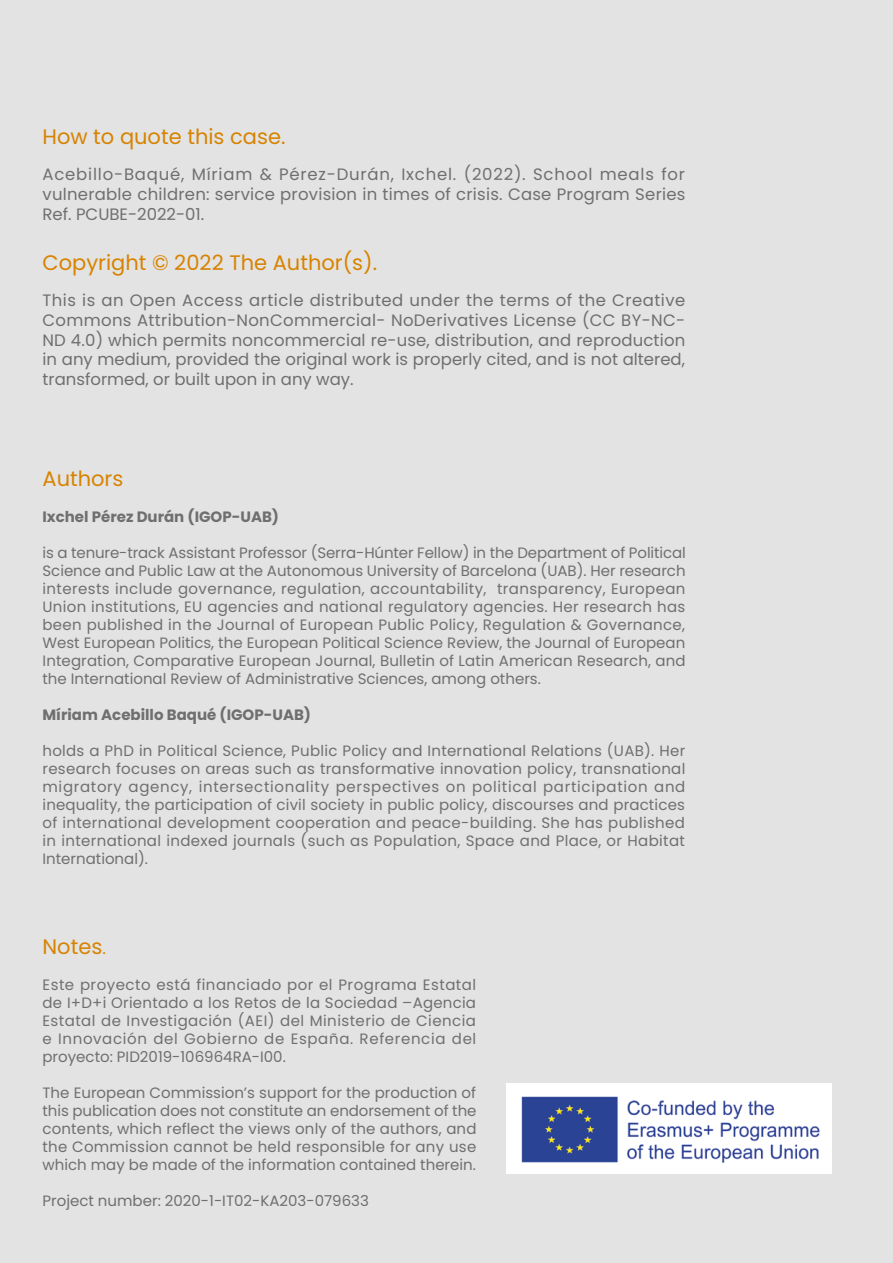
<style>
.page{position:relative;width:893px;height:1263px;background:#e3e3e3}
.page>*{position:absolute;margin:0;border:0;box-sizing:border-box;transform-origin:0 0}
.t1{font:21px "Poppins";color:#d78300}
.t2{font:16.5px/19.8px "Poppins";color:#706f6f;text-align:justify}
.t3{font:15px/18px "Poppins";color:#706f6f;text-align:justify}
.t4{font:700 15px "Poppins";color:#706f6f}
.s1{font-size:16.5px}
</style>
<div class="page">
<img style="left:506px;top:1083px;width:325px;height:90px">
<p class="t1" style="left:43px;top:124px;width:244px">How to quote this case.</p>
<p class="t2" style="left:43px;top:164px;width:644px">Acebillo-Baqué, Míriam &amp; Pérez-Durán, Ixchel. (2022). School meals for vulnerable children: service provision in times of crisis. Case Program Series Ref. PCUBE-2022-01.</p>
<p class="t1" style="left:43px;top:250px;width:336px">Copyright © 2022 The Author(s).</p>
<p class="t2" style="left:43px;top:290px;width:644px">This is an Open Access article distributed under the terms of the Creative Commons Attribution-NonCommercial- NoDerivatives License (CC BY-NC-ND 4.0) which permits noncommercial re-use, distribution, and reproduction in any medium, provided the original work is properly cited, and is not altered, transformed, or built upon in any way.</p>
<p class="t1" style="left:43px;top:466px;width:82px">Authors</p>
<p class="t4" style="left:43px;top:508px;width:238px">Ixchel Pérez Durán (IGOP-UAB)</p>
<p class="t3" style="left:43px;top:544px;width:645px">is a tenure-track Assistant Professor (Serra-Húnter Fellow) in the Department of Political Science and Public Law at the Autonomous University of Barcelona (UAB). Her research interests include governance, regulation, accountability, transparency, European Union institutions, EU agencies and national regulatory agencies. Her research has been published in the Journal of European Public Policy, Regulation &amp; Governance, West European Politics, the European Political Science Review, the Journal of European Integration, Comparative European Journal, Bulletin of Latin American Research, and the International Review of Administrative Sciences, among others.</p>
<p class="t4" style="left:43px;top:706px;width:270px">Míriam Acebillo Baqué (IGOP-UAB)</p>
<p class="t3" style="left:43px;top:742px;width:644px">holds a PhD in Political Science, Public Policy and International Relations (UAB). Her research focuses on areas such as transformative innovation policy, transnational migratory agency, intersectionality perspectives on political participation and inequality, the participation of civil society in public policy, discourses and practices of international development cooperation and peace-building. She has published in international indexed journals (such as Population, Space and Place, or Habitat International).</p>
<p class="t1" style="left:43px;top:934px;width:65px">Notes<span class="s1">.</span></p>
<p class="t3" style="left:43px;top:976px;width:435px">Este proyecto está financiado por el Programa Estatal de I+D+i Orientado a los Retos de la Sociedad –Agencia Estatal de Investigación (AEI) del Ministerio de Ciencia e Innovación del Gobierno de España. Referencia del proyecto: PID2019-106964RA-I00.</p>
<p class="t3" style="left:43px;top:1084px;width:435px">The European Commission’s support for the production of this publication does not constitute an endorsement of the contents, which reflect the views only of the authors, and the Commission cannot be held responsible for any use which may be made of the information contained therein.</p>
<p class="t3" style="left:43px;top:1192px;width:328px">Project number: 2020-1-IT02-KA203-079633</p>
</div>
